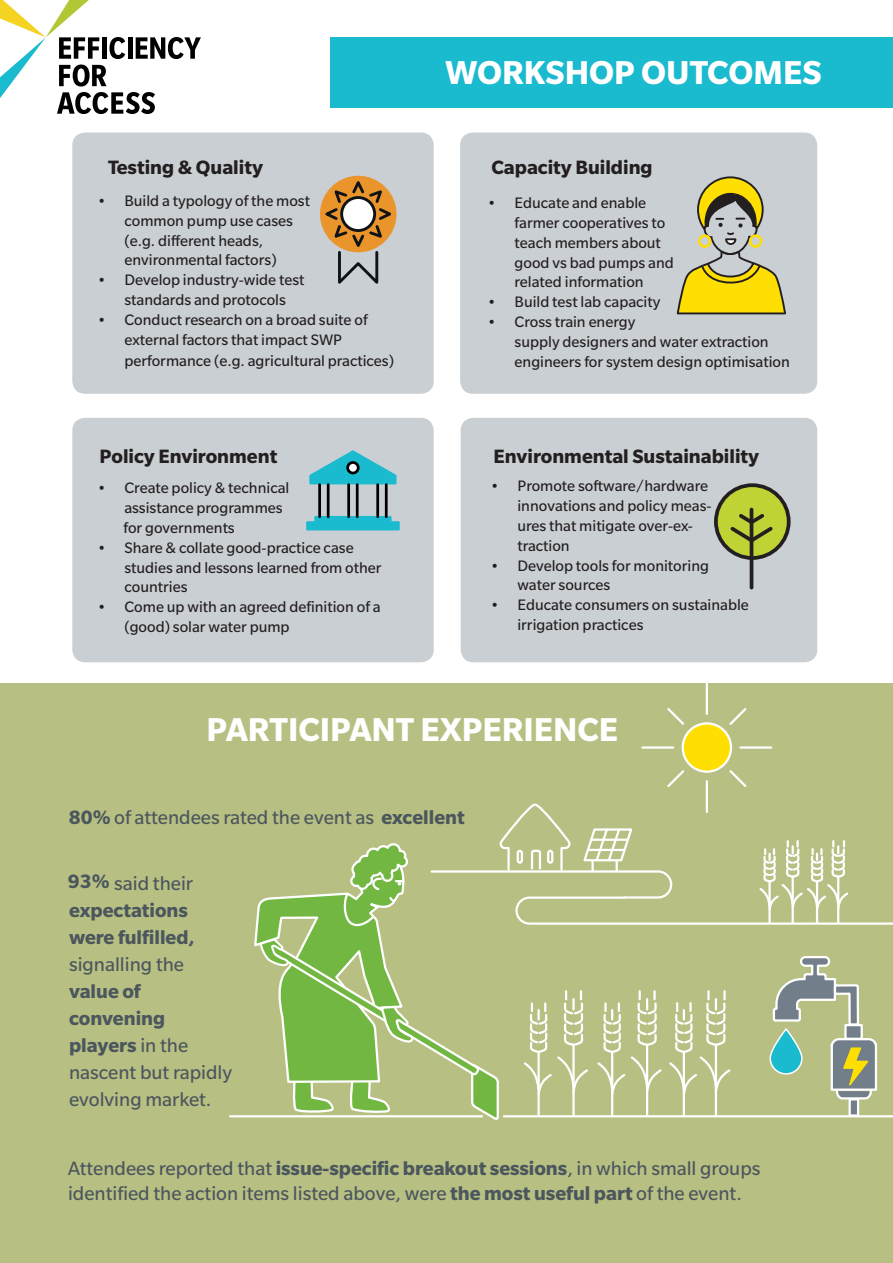
<style>
.page{position:relative;width:893px;height:1263px;background:#fff}
.page>*{position:absolute;margin:0;border:0;box-sizing:border-box;transform-origin:0 0}
.t1{font:700 36px "Slate Std";color:#fff}
.t2{font:21px/25.2px "Slate Std";color:#4b565d}
.t3{font:700 21px "Slate Std";color:#231f20}
.t4{font:700 21px/27px "Slate Std";color:#4b565d}
.t5{font:16.5px/19.8px "Slate Std";color:#231f20}
.s1{font-weight:700}
.s2{font-weight:400}
</style>
<div class="page">
<div style="left:0;top:684px;width:130px;height:579px;background:#b7bf83"></div>
<div style="left:106px;top:684px;width:787px;height:579px;background:#b7bf83"></div>
<hr style="left:230px;top:1115px;width:252px;height:2px;background:#fff">
<svg style="left:253px;top:684px;width:640px;height:436px"></svg>
<div style="left:72px;top:133px;width:362px;height:261px;background:#cacfd3;border-radius:13px"></div>
<div style="left:330px;top:38px;width:563px;height:70px;background:#1abacf"></div>
<div style="left:460px;top:133px;width:357px;height:261px;background:#cacfd3;border-radius:13px"></div>
<svg style="left:0;top:0;width:201px;height:114px"></svg>
<div style="left:72px;top:418px;width:362px;height:244px;background:#cacfd3;border-radius:13px"></div>
<div style="left:461px;top:418px;width:356px;height:244px;background:#cacfd3;border-radius:13px"></div>
<svg style="left:320px;top:176px;width:76px;height:108px"></svg>
<svg style="left:306px;top:516px;width:94px;height:14px"></svg>
<svg style="left:309px;top:450px;width:88px;height:34px"></svg>
<hr style="left:318px;top:485px;width:3px;height:32px;background:#000001">
<hr style="left:327px;top:485px;width:3px;height:32px;background:#000001">
<hr style="left:347px;top:485px;width:3px;height:32px;background:#000001">
<hr style="left:356px;top:485px;width:3px;height:32px;background:#000001">
<hr style="left:376px;top:485px;width:3px;height:32px;background:#000001">
<hr style="left:385px;top:485px;width:3px;height:32px;background:#000001">
<div style="left:348px;top:462px;width:10px;height:11px;background:#fff;border-radius:50%"></div>
<div style="left:346px;top:461px;width:14px;height:13px;border:3px solid #000001;border-radius:50%"></div>
<svg style="left:716px;top:485px;width:73px;height:73px;background:#acbc32"></svg>
<div style="left:714px;top:483px;width:77px;height:77px;border:4px solid #231f20;border-radius:50%"></div>
<hr style="left:750px;top:509px;width:3px;height:79px;background:#231f20">
<svg style="left:727px;top:511px;width:49px;height:35px;background:#9caa30"></svg>
<svg style="left:676px;top:176px;width:110px;height:139px"></svg>
<div style="left:698px;top:234px;width:13px;height:14px;border:3px solid #ffdf01;border-radius:50%"></div>
<div style="left:749px;top:234px;width:13px;height:14px;border:3px solid #ffdf01;border-radius:50%"></div>
<p class="t3" style="left:108px;top:155px;width:156px">Testing &amp; Quality</p>
<p class="t5" style="left:124px;top:191px;width:187px;text-indent:-27px">• Build a typology of the most common pump use cases (e.g. different heads, environmental factors)</p>
<p class="t5" style="left:97px;top:270px;width:209px;text-align:center">• Develop industry-wide test standards and protocols</p>
<p class="t5" style="left:97px;top:310px;width:272px;text-align:center">• Conduct research on a broad suite of external factors that impact SWP</p>
<p class="t5" style="left:124px;top:351px;width:271px">performance (e.g. agricultural practices)</p>
<p class="t3" style="left:100px;top:445px;width:179px">Policy Environment</p>
<p class="t5" style="left:124px;top:478px;width:166px;text-indent:-27px">• Create policy &amp; technical assistance programmes</p>
<p class="t5" style="left:123px;top:518px;width:113px">for governments</p>
<p class="t5" style="left:124px;top:538px;width:259px;text-indent:-27px">• Share &amp; collate good-practice case studies and lessons learned from other countries</p>
<p class="t5" style="left:124px;top:597px;width:258px;text-indent:-27px">• Come up with an agreed definition of a (good) solar water pump</p>
<p class="t1" style="left:445px;top:53px;width:378px">WORKSHOP OUTCOMES</p>
<p class="t3" style="left:491px;top:156px;width:163px">Capacity Building</p>
<p class="t5" style="left:515px;top:193px;width:161px;text-indent:-27px">• Educate and enable farmer cooperatives to teach members about good vs bad pumps and related information</p>
<p class="t5" style="left:488px;top:292px;width:174px">• Build test lab capacity</p>
<p class="t5" style="left:515px;top:312px;width:277px;text-indent:-27px">• Cross train energy<br>supply designers and water extraction engineers for system design optimisation</p>
<p class="t3" style="left:494px;top:445px;width:267px">Environmental Sustainability</p>
<p class="t5" style="left:517px;top:476px;width:196px;text-indent:-27px">• Promote software/hardware innovations and policy meas&shy;ures that mitigate over-ex&shy;traction</p>
<p class="t5" style="left:517px;top:555px;width:193px;text-indent:-27px">• Develop tools for monitoring water sources</p>
<p class="t5" style="left:517px;top:595px;width:233px;text-indent:-27px">• Educate consumers on sustainable irrigation practices</p>
<p class="t1" style="left:207px;top:710px;width:413px">PARTICIPANT EXPERIENCE</p>
<p class="t2" style="left:69px;top:804px;width:397px"><span class="s1">80%</span> of attendees rated the event as <span class="s1">excellent</span></p>
<p class="t2" style="left:68px;top:870px;width:127px"><span class="s1">93%</span> said their</p>
<p class="t4" style="left:69px;top:896px;width:127px">expectations were fulfilled, <span class="s2">signalling the </span>value of convening</p>
<p class="t2" style="left:69px;top:1031px;width:165px;line-height:27px"><span class="s1">players</span> in the nascent but rapidly</p>
<p class="t2" style="left:69px;top:1086px;width:144px">evolving market.</p>
<p class="t2" style="left:68px;top:1155px;width:694px">Attendees reported that <span class="s1">issue-specific breakout sessions</span>, in which small groups identified the action items listed above, were <span class="s1">the most useful part</span> of the event.</p>
</div>
